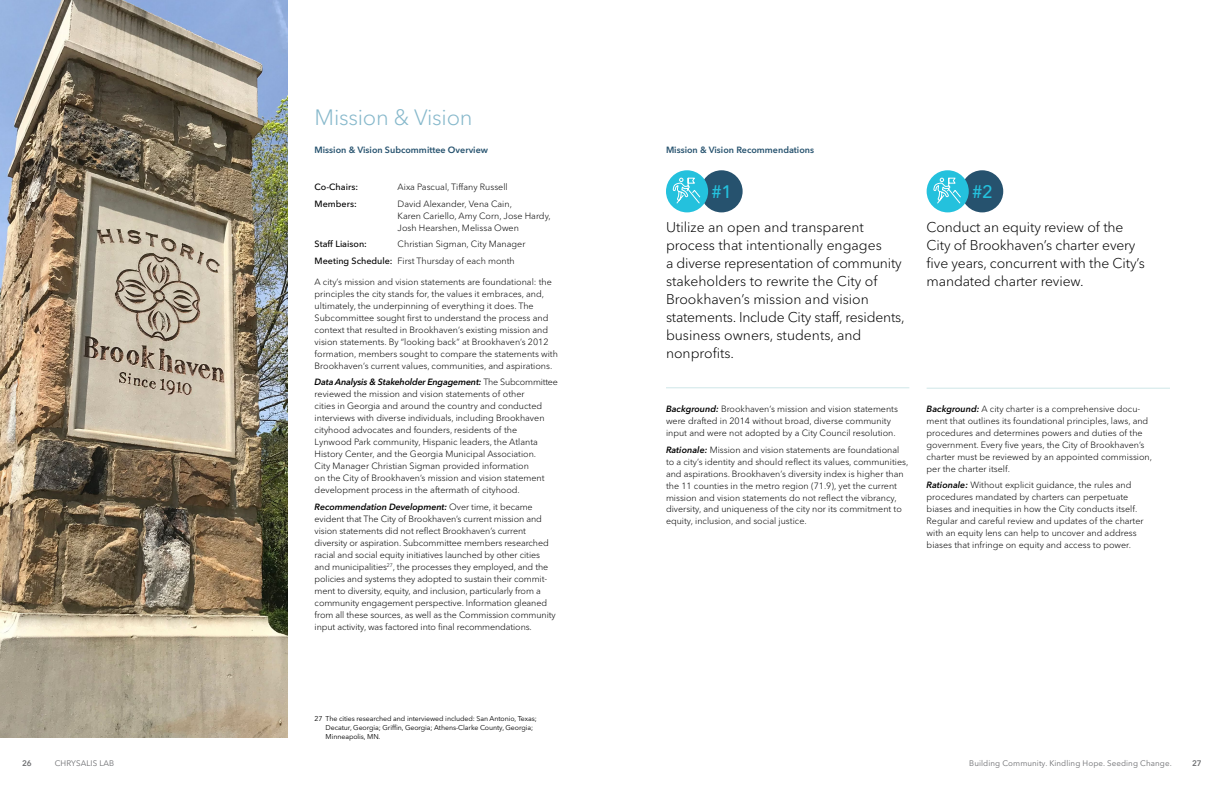
<style>
.page{position:relative;width:1224px;height:792px;background:#fff}
.page>*{position:absolute;margin:0;border:0;box-sizing:border-box;transform-origin:0 0}
.t1{font:300 22px "Avenir Next LT Pro";letter-spacing:-.01em;color:#86b8cb}
.t2{font:500 18px "Avenir Next LT Pro";color:#24c1dd}
.t3{font:300 14px/18px "Avenir Next LT Pro";letter-spacing:-.01em;color:#000}
.t4{font:300 9px/12px "Avenir Next LT Pro";color:#000}
.t5{font:600 9px "Avenir Next LT Pro";color:#26526e}
.t6{font:500 9px "Avenir Next LT Pro";color:#000}
.t7{font:8px "Avenir Next LT Pro";letter-spacing:.01em;color:#6d6e71}
.t8{font:600 8px "Avenir Next LT Pro";color:#6d6e71}
.t9{font:7px/9px "Avenir Next LT Pro";letter-spacing:-.01em;color:#000}
.s1{font-weight:500}
.s2{font-weight:600;font-style:italic}
</style>
<div class="page">
<hr style="left:666px;top:387px;width:243px;height:1px;background:#d8ebec">
<hr style="left:927px;top:388px;width:243px;height:1px;background:#d8ebec">
<div style="left:700px;top:170px;width:43px;height:42px;background:#26526e;border-radius:50%"></div>
<div style="left:666px;top:170px;width:42px;height:42px;background:#24c1dd;border-radius:50%"></div>
<svg style="left:672px;top:176px;width:29px;height:28px"></svg>
<div style="left:961px;top:170px;width:42px;height:42px;background:#26526e;border-radius:50%"></div>
<div style="left:927px;top:170px;width:42px;height:42px;background:#24c1dd;border-radius:50%"></div>
<svg style="left:933px;top:176px;width:28px;height:28px"></svg>
<img style="left:0;top:0;width:287px;height:738px">
<h1 class="t1" style="left:315px;top:104px;width:159px">Mission &amp; Vision</h1>
<p class="t5" style="left:315px;top:144px;width:175px">Mission &amp; Vision Subcommittee Overview</p>
<p class="t6" style="left:315px;top:182px;width:45px">Co-Chairs:</p>
<p class="t4" style="left:398px;top:181px;width:112px">Aixa Pascual, Tiffany Russell</p>
<p class="t6" style="left:315px;top:198px;width:44px">Members:</p>
<p class="t4" style="left:398px;top:198px;width:155px">David Alexander, Vena Cain,<br>Karen Cariello, Amy Corn, Jose Hardy,<br>Josh Hearshen, Melissa Owen</p>
<p class="t6" style="left:315px;top:239px;width:54px">Staff Liaison:</p>
<p class="t4" style="left:315px;top:236px;width:212px;line-height:16.5px;text-indent:83px">Christian Sigman, City Manager<br><span class="s1">Meeting Schedule:</span> First Thursday of each month</p>
<p class="t4" style="left:315px;top:276px;width:245px">A city’s mission and vision statements are foundational: the principles the city stands for, the values it embraces, and, ultimately, the underpinning of everything it does. The Subcommittee sought first to understand the process and context that resulted in Brookhaven’s existing mission and vision statements. By “looking back” at Brookhaven’s 2012 formation, members sought to compare the statements with Brookhaven’s current values, communities, and aspirations.</p>
<p class="t4" style="left:315px;top:376px;width:245px"><span class="s2">Data Analysis &amp; Stakeholder Engagement:</span> The Subcommittee reviewed the mission and vision statements of other<br>cities in Georgia and around the country and conducted interviews with diverse individuals, including Brookhaven cityhood advocates and founders, residents of the<br>Lynwood Park community, Hispanic leaders, the Atlanta History Center, and the Georgia Municipal Association.<br>City Manager Christian Sigman provided information<br>on the City of Brookhaven’s mission and vision statement development process in the aftermath of cityhood.</p>
<p class="t4" style="left:315px;top:501px;width:243px"><span class="s2">Recommendation Development:</span> Over time, it became evident that The City of Brookhaven’s current mission and vision statements did not reflect Brookhaven’s current diversity or aspiration. Subcommittee members researched racial and social equity initiatives launched by other cities and municipalities<sup>27</sup>, the processes they employed, and the policies and systems they adopted to sustain their commit&shy;ment to diversity, equity, and inclusion, particularly from a community engagement perspective. Information gleaned from all these sources, as well as the Commission community input activity, was factored into final recommendations.</p>
<p class="t9" style="left:326px;top:714px;width:213px;text-indent:-11px">27 The cities researched and interviewed included: San Antonio, Texas;<br>Decatur, Georgia; Griffin, Georgia; Athens-Clarke County, Georgia;<br>Minneapolis, MN.</p>
<p class="t5" style="left:666px;top:144px;width:150px">Mission &amp; Vision Recommendations</p>
<h2 class="t2" style="left:711px;top:181px;width:22px">#1</h2>
<h2 class="t2" style="left:972px;top:181px;width:22px">#2</h2>
<p class="t3" style="left:666px;top:219px;width:240px">Utilize an open and transparent process that intentionally engages<br>a diverse representation of community stakeholders to rewrite the City of Brookhaven’s mission and vision statements. Include City staff, residents, business owners, students, and nonprofits.</p>
<h3 class="t3" style="left:927px;top:219px;width:220px">Conduct an equity review of the<br>City of Brookhaven’s charter every five years, concurrent with the City’s mandated charter review.</h3>
<p class="t4" style="left:666px;top:403px;width:234px"><span class="s2">Background:</span> Brookhaven’s mission and vision statements were drafted in 2014 without broad, diverse community input and were not adopted by a City Council resolution.</p>
<p class="t4" style="left:666px;top:443px;width:244px"><span class="s2">Rationale:</span> Mission and vision statements are foundational to a city’s identity and should reflect its values, communities, and aspirations. Brookhaven’s diversity index is higher than the 11 counties in the metro region (71.9), yet the current mission and vision statements do not reflect the vibrancy, diversity, and uniqueness of the city nor its commitment to equity, inclusion, and social justice.</p>
<p class="t4" style="left:927px;top:403px;width:227px"><span class="s2">Background:</span> A city charter is a comprehensive docu&shy;ment that outlines its foundational principles, laws, and procedures and determines powers and duties of the government. Every five years, the City of Brookhaven’s charter must be reviewed by an appointed commission, per the charter itself.</p>
<p class="t4" style="left:927px;top:479px;width:219px"><span class="s2">Rationale:</span> Without explicit guidance, the rules and procedures mandated by charters can perpetuate biases and inequities in how the City conducts itself.<br>Regular and careful review and updates of the charter with an equity lens can help to uncover and address biases that infringe on equity and access to power.</p>
<p class="t8" style="left:22px;top:758px;width:11px">26</p>
<p class="t7" style="left:55px;top:758px;width:61px">CHRYSALIS LAB</p>
<p class="t7" style="left:969px;top:758px;width:204px">Building Community. Kindling Hope. Seeding Change.</p>
<p class="t8" style="left:1192px;top:758px;width:11px">27</p>
</div>
